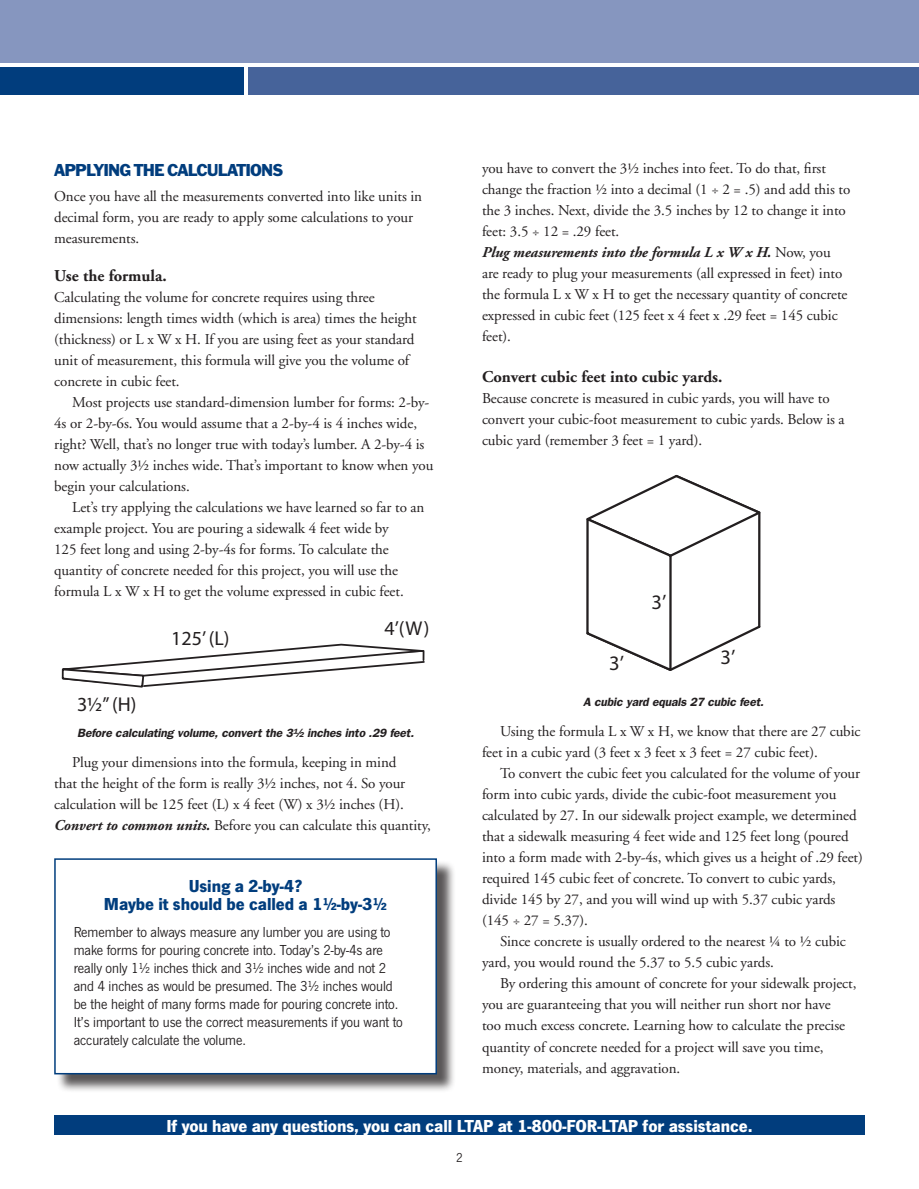
<style>
.page{position:relative;width:919px;height:1189px;background:#fff}
.page>*{position:absolute;margin:0;border:0;box-sizing:border-box;transform-origin:0 0}
.t1{font:20.55px "Myriad Pro";color:#231f20}
.t2{font:19.95px "Myriad Pro";color:#231f20}
.CHART_HEAD{font:700 18px "News Got T";letter-spacing:-.005em;color:#fff}
.CHART_HEAD-2{font:700 18px/18px "News Got T";letter-spacing:-.005em;color:#013d7d;text-align:center}
.SUBHEAD{font:18px "Franklin Gothic EF";letter-spacing:-.05em;color:#013d7d}
._2ND_PARA{font:700 16.5px "Adobe Garamond";color:#231f20}
.SUBHEAD_1{font:700 16.5px "Adobe Garamond";color:#231f20}
._2ND_PARA-2{font:15px/21px "Adobe Garamond";letter-spacing:-.005em;color:#231f20}
._1ST_PARA{font:15px/21px "Adobe Garamond";letter-spacing:-.005em;color:#231f20}
.CHART_TEXT{font:15px/18px "News Got T";letter-spacing:-.005em;color:#231f20}
.CHART_TEXT-2{font:13.5px "News Got T";color:#231f20}
.t3{font:italic 600 12px "Franklin Gothic";letter-spacing:-.01em;color:#231f20}
.s1{font-weight:700;font-style:italic}
</style>
<div class="page">
<div style="left:0;top:0;width:918px;height:63px;background:#8696bf"></div>
<div style="left:0;top:68px;width:243px;height:27px;background:#013d7d"></div>
<div style="left:248px;top:68px;width:670px;height:27px;background:#46639a"></div>
<svg style="left:62px;top:643px;width:363px;height:45px"></svg>
<svg style="left:586px;top:475px;width:174px;height:196px"></svg>
<div style="left:54px;top:1115px;width:810px;height:19px;background:#013d7d"></div>
<div style="left:56px;top:860px;width:399px;height:232px;background:#231f20;opacity:.75"></div>
<div style="left:55px;top:859px;width:381px;height:214px;background:#fff"></div>
<div style="left:54px;top:858px;width:383px;height:216px;border:2px solid #013d7d"></div>
<p class="SUBHEAD" style="left:54px;top:159px;width:230px">APPLYING THE CALCULATIONS</p>
<p class="_1ST_PARA" style="left:54px;top:186px;width:369px">Once you have all the measurements converted into like units in decimal form, you are ready to apply some calculations to your measurements.</p>
<p class="SUBHEAD_1" style="left:54px;top:267px;width:114px">Use the formula.</p>
<p class="_1ST_PARA" style="left:54px;top:287px;width:364px">Calculating the volume for concrete requires using three dimensions: length times width (which is area) times the height (thickness) or L x W x H. If you are using feet as your standard unit of measurement, this formula will give you the volume of concrete in cubic feet.</p>
<p class="_2ND_PARA-2" style="left:54px;top:392px;width:380px;text-indent:18px">Most projects use standard-dimension lumber for forms: 2-by-4s or 2-by-6s. You would assume that a 2-by-4 is 4 inches wide, right? Well, that’s no longer true with today’s lumber. A 2-by-4 is now actually 3½ inches wide. That’s important to know when you begin your calculations.</p>
<p class="_2ND_PARA-2" style="left:54px;top:497px;width:371px;text-indent:18px">Let’s try applying the calculations we have learned so far to an example project. You are pouring a sidewalk 4 feet wide by<br>125 feet long and using 2-by-4s for forms. To calculate the quantity of concrete needed for this project, you will use the formula L x W x H to get the volume expressed in cubic feet.</p>
<p class="t2" style="left:171px;top:625px;width:60px">125’ (L)</p>
<p class="t2" style="left:384px;top:616px;width:46px">4’(W)</p>
<p class="t2" style="left:77px;top:691px;width:61px">3½” (H)</p>
<p class="t3" style="left:77px;top:726px;width:338px">Before calculating volume, convert the 3½ inches into .29 feet.</p>
<p class="_2ND_PARA-2" style="left:54px;top:752px;width:378px;text-indent:18px">Plug your dimensions into the formula, keeping in mind<br>that the height of the form is really 3½ inches, not 4. So your calculation will be 125 feet (L) x 4 feet (W) x 3½ inches (H).<br><span class="s1">Convert to common units.</span> Before you can calculate this quantity,</p>
<p class="CHART_HEAD-2" style="left:104px;top:876px;width:285px">Using a 2-by-4?<br>Maybe it should be called a 1½-by-3½</p>
<p class="CHART_TEXT" style="left:74px;top:923px;width:330px">Remember to always measure any lumber you are using to make forms for pouring concrete into. Today’s 2-by-4s are really only 1½ inches thick and 3½ inches wide and not 2 and 4 inches as would be presumed. The 3½ inches would be the height of many forms made for pouring concrete into.<br>It’s important to use the correct measurements if you want to accurately calculate the volume.</p>
<p class="_2ND_PARA-2" style="left:482px;top:158px;width:370px">you have to convert the 3½ inches into feet. To do that, first change the fraction ½ into a decimal (1 ÷ 2 = .5) and add this to the 3 inches. Next, divide the 3.5 inches by 12 to change it into feet: 3.5 ÷ 12 = .29 feet.<br><span class="s1">Plug measurements into the formula L x W x H.</span> Now, you are ready to plug your measurements (all expressed in feet) into the formula L x W x H to get the necessary quantity of concrete expressed in cubic feet (125 feet x 4 feet x .29 feet = 145 cubic feet).</p>
<p class="_2ND_PARA" style="left:482px;top:368px;width:242px">Convert cubic feet into cubic yards.</p>
<p class="_1ST_PARA" style="left:482px;top:388px;width:364px">Because concrete is measured in cubic yards, you will have to convert your cubic-foot measurement to cubic yards. Below is a cubic yard (remember 3 feet = 1 yard).</p>
<p class="t1" style="left:651px;top:590px;width:16px">3’</p>
<p class="t1" style="left:609px;top:650px;width:16px">3’</p>
<p class="t1" style="left:720px;top:644px;width:16px">3’</p>
<p class="t3" style="left:583px;top:695px;width:182px">A cubic yard equals 27 cubic feet.</p>
<p class="_2ND_PARA-2" style="left:482px;top:721px;width:380px;text-indent:18px">Using the formula L x W x H, we know that there are 27 cubic feet in a cubic yard (3 feet x 3 feet x 3 feet = 27 cubic feet).</p>
<p class="_2ND_PARA-2" style="left:482px;top:763px;width:382px;text-indent:18px">To convert the cubic feet you calculated for the volume of your form into cubic yards, divide the cubic-foot measurement you calculated by 27. In our sidewalk project example, we determined that a sidewalk measuring 4 feet wide and 125 feet long (poured into a form made with 2-by-4s, which gives us a height of .29 feet) required 145 cubic feet of concrete. To convert to cubic yards, divide 145 by 27, and you will wind up with 5.37 cubic yards (145 ÷ 27 = 5.37).</p>
<p class="_2ND_PARA-2" style="left:482px;top:931px;width:365px;text-indent:18px">Since concrete is usually ordered to the nearest ¼ to ½ cubic yard, you would round the 5.37 to 5.5 cubic yards.</p>
<p class="_2ND_PARA-2" style="left:482px;top:973px;width:376px;text-indent:18px">By ordering this amount of concrete for your sidewalk project, you are guaranteeing that you will neither run short nor have<br>too much excess concrete. Learning how to calculate the precise quantity of concrete needed for a project will save you time, money, materials, and aggravation.</p>
<p class="CHART_HEAD" style="left:166px;top:1115px;width:587px">If you have any questions, you can call LTAP at 1-800-FOR-LTAP for assistance.</p>
<p class="CHART_TEXT-2" style="left:456px;top:1149px;width:8px">2</p>
</div>
